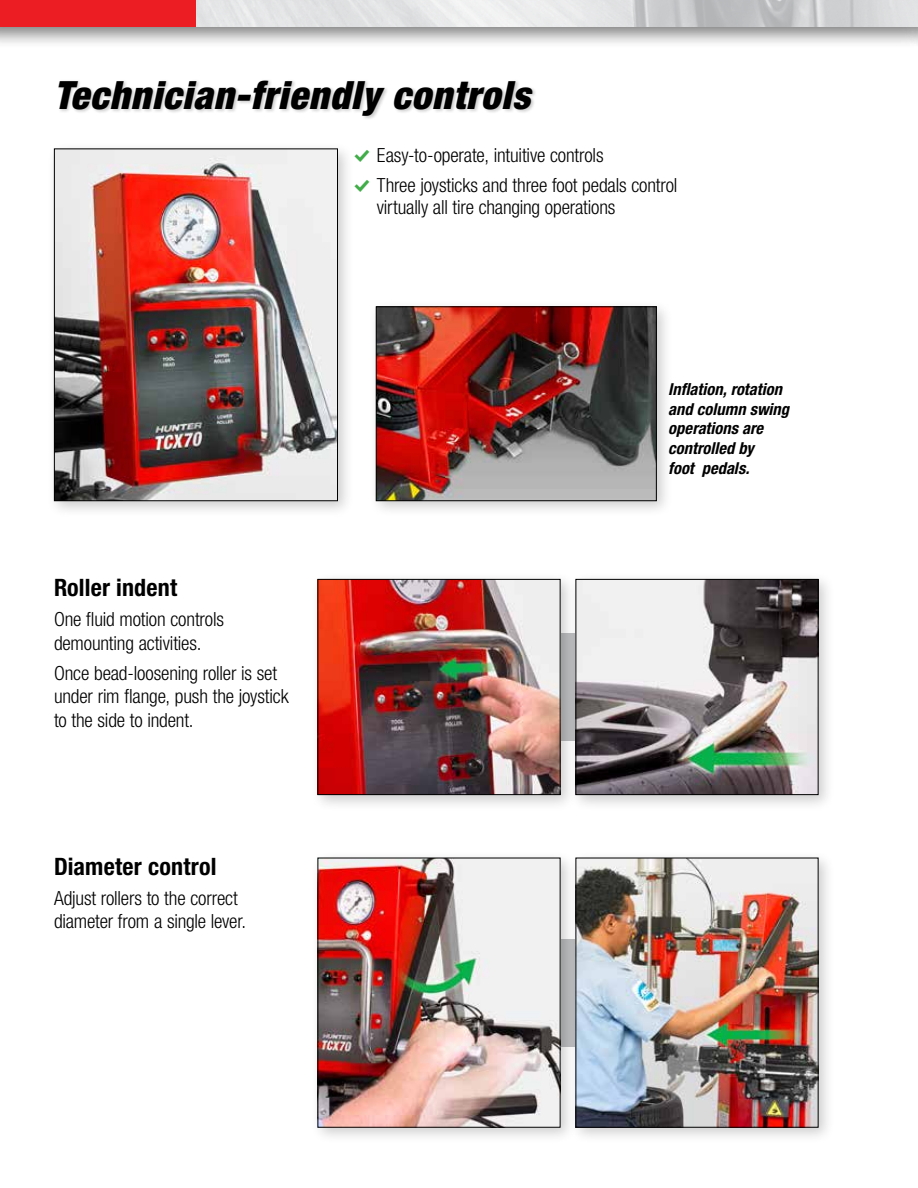
<style>
.page{position:relative;width:918px;height:1188px;background:#fff}
.page>*{position:absolute;margin:0;border:0;box-sizing:border-box;transform-origin:0 0}
.t1{font:italic 900 condensed 39px "Helvetica Neue LT Std";letter-spacing:.025em;color:#000}
.t2{font:700 condensed 24px "Helvetica Neue LT Std";letter-spacing:.01em;color:#000}
.t3{font:300 condensed 19.5px/23.4px "Helvetica Neue LT Std";letter-spacing:-.01em;color:#000}
.t4{font:italic 700 condensed 16.5px/19.8px "Helvetica Neue LT Std";letter-spacing:.005em;color:#000}
.s1{font-family:"Modern Pictograms";font-weight:400;font-stretch:normal;font-size:21px;color:#41ad49}
</style>
<div class="page">
<div style="left:57px;top:79px;width:480px;height:41px;background:#000;opacity:.2"></div>
<div style="left:47px;top:142px;width:307px;height:376px;background:#000;opacity:.2"></div>
<img style="left:56px;top:151px;width:280px;height:348px">
<div style="left:54px;top:149px;width:284px;height:352px;border:1px solid #000"></div>
<div style="left:311px;top:851px;width:266px;height:293px;background:#000;opacity:.2"></div>
<img style="left:320px;top:860px;width:238px;height:265px">
<div style="left:569px;top:851px;width:266px;height:293px;background:#000;opacity:.2"></div>
<img style="left:578px;top:860px;width:238px;height:265px">
<div style="left:369px;top:300px;width:304px;height:218px;background:#000;opacity:.2"></div>
<img style="left:378px;top:309px;width:277px;height:190px">
<div style="left:376px;top:307px;width:281px;height:194px;border:1px solid #000"></div>
<div style="left:311px;top:572px;width:266px;height:240px;background:#000;opacity:.2"></div>
<img style="left:320px;top:581px;width:238px;height:212px">
<div style="left:318px;top:579px;width:242px;height:216px;border:1px solid #000"></div>
<div style="left:569px;top:572px;width:266px;height:240px;background:#000;opacity:.2"></div>
<img style="left:578px;top:581px;width:238px;height:212px">
<div style="left:576px;top:579px;width:242px;height:216px;border:1px solid #000"></div>
<div style="left:0;top:0;width:918px;height:49px;background:#000;opacity:.5"></div>
<img style="left:196px;top:0;width:721px;height:27px">
<div style="left:0;top:0;width:196px;height:27px;background:#ed1d24"></div>
<svg style="left:917px;top:0;width:1px;height:27px"></svg>
<h1 class="t1" style="left:54px;top:71px;width:478px">Technician-friendly controls</h1>
<p class="t3" style="left:353px;top:141px;width:326px;line-height:29.2px"><span class="s1">%</span> Easy-to-operate, intuitive controls<br><span class="s1">%</span> Three joysticks and three foot pedals control</p>
<p class="t3" style="left:377px;top:195px;width:240px">virtually all tire changing operations</p>
<p class="t2" style="left:54px;top:573px;width:125px">Roller indent</p>
<p class="t3" style="left:54px;top:608px;width:172px">One fluid motion controls demounting activities.</p>
<p class="t3" style="left:54px;top:661px;width:236px">Once bead-loosening roller is set under rim flange, push the joystick to the side to indent.</p>
<p class="t2" style="left:54px;top:852px;width:164px">Diameter control</p>
<p class="t3" style="left:54px;top:886px;width:194px">Adjust rollers to the correct diameter from a single lever.</p>
<p class="t4" style="left:668px;top:379px;width:122px">Inflation, rotation and column swing operations are controlled by<br>foot pedals.</p>
</div>
